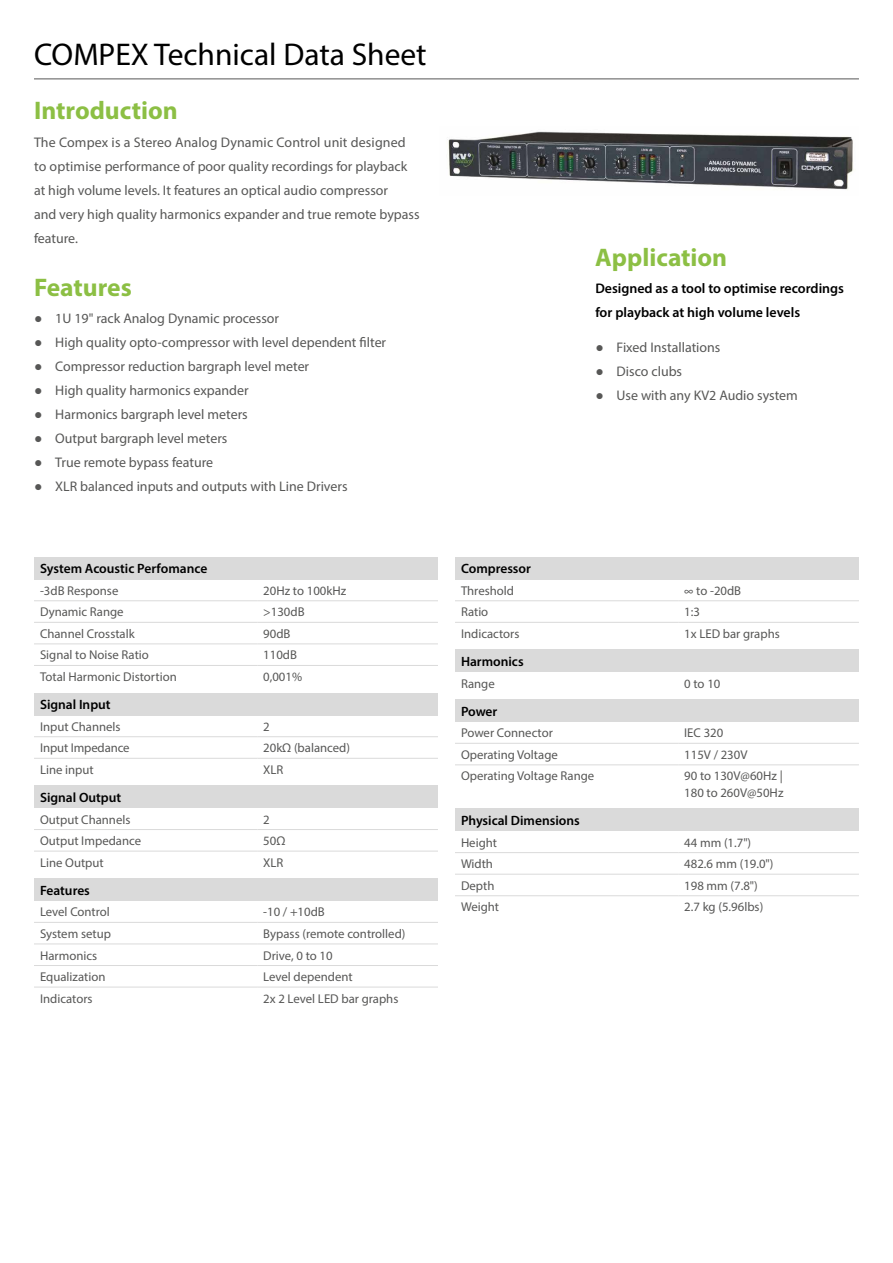
<style>
.page{position:relative;width:893px;height:1263px;background:#fff}
.page>*{position:absolute;margin:0;border:0;box-sizing:border-box;transform-origin:0 0}
.t1{font:31.5px "Myriad Pro";color:#000}
.t2{font:700 25.5px "Myriad Pro";color:#8cbf44}
.t3{font:13.95px/24px "Myriad Pro";color:#575756}
.t4{font:600 13.95px/24px "Myriad Pro";color:#000}
.t5{font:600 13.5px "Myriad Pro";color:#000}
.t6{font:12.75px/16.5px "Myriad Pro";color:#575756}
.s1{font-family:"Arial"}
</style>
<div class="page">
<img style="left:447px;top:131px;width:407px;height:59px">
<hr style="left:34px;top:79px;width:825px;height:1px;background:#575756">
<div style="left:34px;top:557px;width:404px;height:22px;background:#dadada"></div>
<hr style="left:34px;top:600px;width:223px;height:1px;background:#dadada">
<hr style="left:257px;top:600px;width:181px;height:1px;background:#dadada">
<hr style="left:34px;top:622px;width:223px;height:1px;background:#dadada">
<hr style="left:257px;top:622px;width:181px;height:1px;background:#dadada">
<hr style="left:34px;top:644px;width:223px;height:1px;background:#dadada">
<hr style="left:257px;top:644px;width:181px;height:1px;background:#dadada">
<hr style="left:34px;top:665px;width:223px;height:1px;background:#dadada">
<hr style="left:257px;top:665px;width:181px;height:1px;background:#dadada">
<div style="left:34px;top:693px;width:404px;height:22px;background:#dadada"></div>
<hr style="left:34px;top:736px;width:223px;height:1px;background:#dadada">
<hr style="left:257px;top:736px;width:181px;height:1px;background:#dadada">
<hr style="left:34px;top:758px;width:223px;height:1px;background:#dadada">
<hr style="left:257px;top:758px;width:181px;height:1px;background:#dadada">
<div style="left:34px;top:786px;width:404px;height:22px;background:#dadada"></div>
<hr style="left:34px;top:829px;width:223px;height:1px;background:#dadada">
<hr style="left:257px;top:829px;width:181px;height:1px;background:#dadada">
<hr style="left:34px;top:851px;width:223px;height:1px;background:#dadada">
<hr style="left:257px;top:851px;width:181px;height:1px;background:#dadada">
<div style="left:34px;top:879px;width:404px;height:22px;background:#dadada"></div>
<hr style="left:34px;top:922px;width:223px;height:1px;background:#dadada">
<hr style="left:257px;top:922px;width:181px;height:1px;background:#dadada">
<hr style="left:34px;top:944px;width:223px;height:1px;background:#dadada">
<hr style="left:257px;top:944px;width:181px;height:1px;background:#dadada">
<hr style="left:34px;top:965px;width:223px;height:1px;background:#dadada">
<hr style="left:257px;top:965px;width:181px;height:1px;background:#dadada">
<hr style="left:34px;top:987px;width:223px;height:1px;background:#dadada">
<hr style="left:257px;top:987px;width:181px;height:1px;background:#dadada">
<div style="left:455px;top:557px;width:404px;height:22px;background:#dadada"></div>
<hr style="left:455px;top:600px;width:223px;height:1px;background:#dadada">
<hr style="left:678px;top:600px;width:181px;height:1px;background:#dadada">
<hr style="left:455px;top:622px;width:223px;height:1px;background:#dadada">
<hr style="left:678px;top:622px;width:181px;height:1px;background:#dadada">
<div style="left:455px;top:650px;width:404px;height:22px;background:#dadada"></div>
<div style="left:455px;top:700px;width:404px;height:22px;background:#dadada"></div>
<hr style="left:455px;top:743px;width:223px;height:1px;background:#dadada">
<hr style="left:678px;top:743px;width:181px;height:1px;background:#dadada">
<hr style="left:455px;top:765px;width:223px;height:1px;background:#dadada">
<hr style="left:678px;top:765px;width:181px;height:1px;background:#dadada">
<div style="left:455px;top:809px;width:404px;height:22px;background:#dadada"></div>
<hr style="left:455px;top:852px;width:223px;height:1px;background:#dadada">
<hr style="left:678px;top:852px;width:181px;height:1px;background:#dadada">
<hr style="left:455px;top:874px;width:223px;height:1px;background:#dadada">
<hr style="left:678px;top:874px;width:181px;height:1px;background:#dadada">
<hr style="left:455px;top:895px;width:223px;height:1px;background:#dadada">
<hr style="left:678px;top:895px;width:181px;height:1px;background:#dadada">
<h1 class="t1" style="left:34px;top:35px;width:394px">COMPEX Technical Data Sheet</h1>
<h2 class="t2" style="left:34px;top:94px;width:145px">Introduction</h2>
<p class="t3" style="left:34px;top:130px;width:387px">The Compex is a Stereo Analog Dynamic Control unit designed to optimise performance of poor quality recordings for playback at high volume levels. It features an optical audio compressor<br>and very high quality harmonics expander and true remote bypass feature.</p>
<h2 class="t2" style="left:34px;top:270px;width:99px">Features</h2>
<p class="t3" style="left:34px;top:306px;width:247px"><span class="s1">●</span> 1U 19" rack Analog Dynamic processor</p>
<p class="t3" style="left:34px;top:330px;width:354px"><span class="s1">●</span> High quality opto-compressor with level dependent filter</p>
<p class="t3" style="left:34px;top:354px;width:277px"><span class="s1">●</span> Compressor reduction bargraph level meter</p>
<p class="t3" style="left:34px;top:378px;width:216px"><span class="s1">●</span> High quality harmonics expander</p>
<p class="t3" style="left:34px;top:402px;width:215px"><span class="s1">●</span> Harmonics bargraph level meters</p>
<p class="t3" style="left:34px;top:426px;width:195px"><span class="s1">●</span> Output bargraph level meters</p>
<p class="t3" style="left:34px;top:450px;width:181px"><span class="s1">●</span> True remote bypass feature</p>
<p class="t3" style="left:34px;top:474px;width:315px"><span class="s1">●</span> XLR balanced inputs and outputs with Line Drivers</p>
<p class="t5" style="left:40px;top:560px;width:169px">System Acoustic Perfomance</p>
<p class="t6" style="left:40px;top:582px;width:80px">-3dB Response</p>
<p class="t6" style="left:263px;top:582px;width:85px">20Hz to 100kHz</p>
<p class="t6" style="left:40px;top:604px;width:85px">Dynamic Range</p>
<p class="t6" style="left:263px;top:604px;width:43px">&gt;130dB</p>
<p class="t6" style="left:40px;top:625px;width:96px">Channel Crosstalk</p>
<p class="t6" style="left:263px;top:625px;width:29px">90dB</p>
<p class="t6" style="left:40px;top:647px;width:110px">Signal to Noise Ratio</p>
<p class="t6" style="left:263px;top:647px;width:35px">110dB</p>
<p class="t6" style="left:40px;top:668px;width:138px">Total Harmonic Distortion</p>
<p class="t6" style="left:263px;top:668px;width:40px">0,001%</p>
<p class="t5" style="left:40px;top:696px;width:72px">Signal Input</p>
<p class="t6" style="left:40px;top:718px;width:82px">Input Channels</p>
<p class="t6" style="left:263px;top:718px;width:8px">2</p>
<p class="t6" style="left:40px;top:739px;width:91px">Input Impedance</p>
<p class="t6" style="left:263px;top:739px;width:88px">20kΩ (balanced)</p>
<p class="t6" style="left:40px;top:761px;width:55px">Line input</p>
<p class="t6" style="left:263px;top:761px;width:22px">XLR</p>
<p class="t5" style="left:40px;top:789px;width:83px">Signal Output</p>
<p class="t6" style="left:40px;top:811px;width:92px">Output Channels</p>
<p class="t6" style="left:263px;top:811px;width:8px">2</p>
<p class="t6" style="left:40px;top:832px;width:103px">Output Impedance</p>
<p class="t6" style="left:263px;top:832px;width:24px">50Ω</p>
<p class="t6" style="left:40px;top:854px;width:65px">Line Output</p>
<p class="t6" style="left:263px;top:854px;width:22px">XLR</p>
<p class="t5" style="left:40px;top:882px;width:51px">Features</p>
<p class="t6" style="left:40px;top:904px;width:71px">Level Control</p>
<p class="t6" style="left:263px;top:904px;width:63px">-10 / +10dB</p>
<p class="t6" style="left:40px;top:925px;width:72px">System setup</p>
<p class="t6" style="left:263px;top:925px;width:144px">Bypass (remote controlled)</p>
<p class="t6" style="left:40px;top:947px;width:59px">Harmonics</p>
<p class="t6" style="left:263px;top:947px;width:71px">Drive, 0 to 10</p>
<p class="t6" style="left:40px;top:968px;width:67px">Equalization</p>
<p class="t6" style="left:263px;top:968px;width:91px">Level dependent</p>
<p class="t6" style="left:40px;top:990px;width:54px">Indicators</p>
<p class="t6" style="left:263px;top:990px;width:137px">2x 2 Level LED bar graphs</p>
<h2 class="t2" style="left:595px;top:241px;width:133px">Application</h2>
<p class="t4" style="left:595px;top:276px;width:250px">Designed as a tool to optimise recordings for playback at high volume levels</p>
<p class="t3" style="left:595px;top:335px;width:127px"><span class="s1">●</span> Fixed Installations</p>
<p class="t3" style="left:595px;top:359px;width:88px"><span class="s1">●</span> Disco clubs</p>
<p class="t3" style="left:595px;top:383px;width:204px"><span class="s1">●</span> Use with any KV2 Audio system</p>
<p class="t5" style="left:461px;top:560px;width:72px">Compressor</p>
<p class="t6" style="left:461px;top:582px;width:55px">Threshold</p>
<p class="t6" style="left:684px;top:582px;width:58px">∞ to -20dB</p>
<p class="t6" style="left:461px;top:604px;width:29px">Ratio</p>
<p class="t6" style="left:684px;top:604px;width:17px">1:3</p>
<p class="t6" style="left:461px;top:625px;width:60px">Indicactors</p>
<p class="t6" style="left:684px;top:625px;width:97px">1x LED bar graphs</p>
<p class="t5" style="left:461px;top:653px;width:64px">Harmonics</p>
<p class="t6" style="left:461px;top:675px;width:35px">Range</p>
<p class="t6" style="left:684px;top:675px;width:38px">0 to 10</p>
<p class="t5" style="left:461px;top:703px;width:38px">Power</p>
<p class="t6" style="left:461px;top:724px;width:93px">Power Connector</p>
<p class="t6" style="left:684px;top:724px;width:41px">IEC 320</p>
<p class="t6" style="left:461px;top:746px;width:98px">Operating Voltage</p>
<p class="t6" style="left:684px;top:746px;width:65px">115V / 230V</p>
<p class="t6" style="left:461px;top:768px;width:135px">Operating Voltage Range</p>
<p class="t6" style="left:684px;top:768px;width:101px">90 to 130V@60Hz |<br>180 to 260V@50Hz</p>
<p class="t5" style="left:461px;top:812px;width:120px">Physical Dimensions</p>
<p class="t6" style="left:461px;top:834px;width:38px">Height</p>
<p class="t6" style="left:684px;top:834px;width:69px">44 mm (1.7")</p>
<p class="t6" style="left:461px;top:855px;width:34px">Width</p>
<p class="t6" style="left:684px;top:855px;width:91px">482.6 mm (19.0")</p>
<p class="t6" style="left:461px;top:877px;width:35px">Depth</p>
<p class="t6" style="left:684px;top:877px;width:75px">198 mm (7.8")</p>
<p class="t6" style="left:461px;top:898px;width:40px">Weight</p>
<p class="t6" style="left:684px;top:898px;width:81px">2.7 kg (5.96lbs)</p>
</div>
